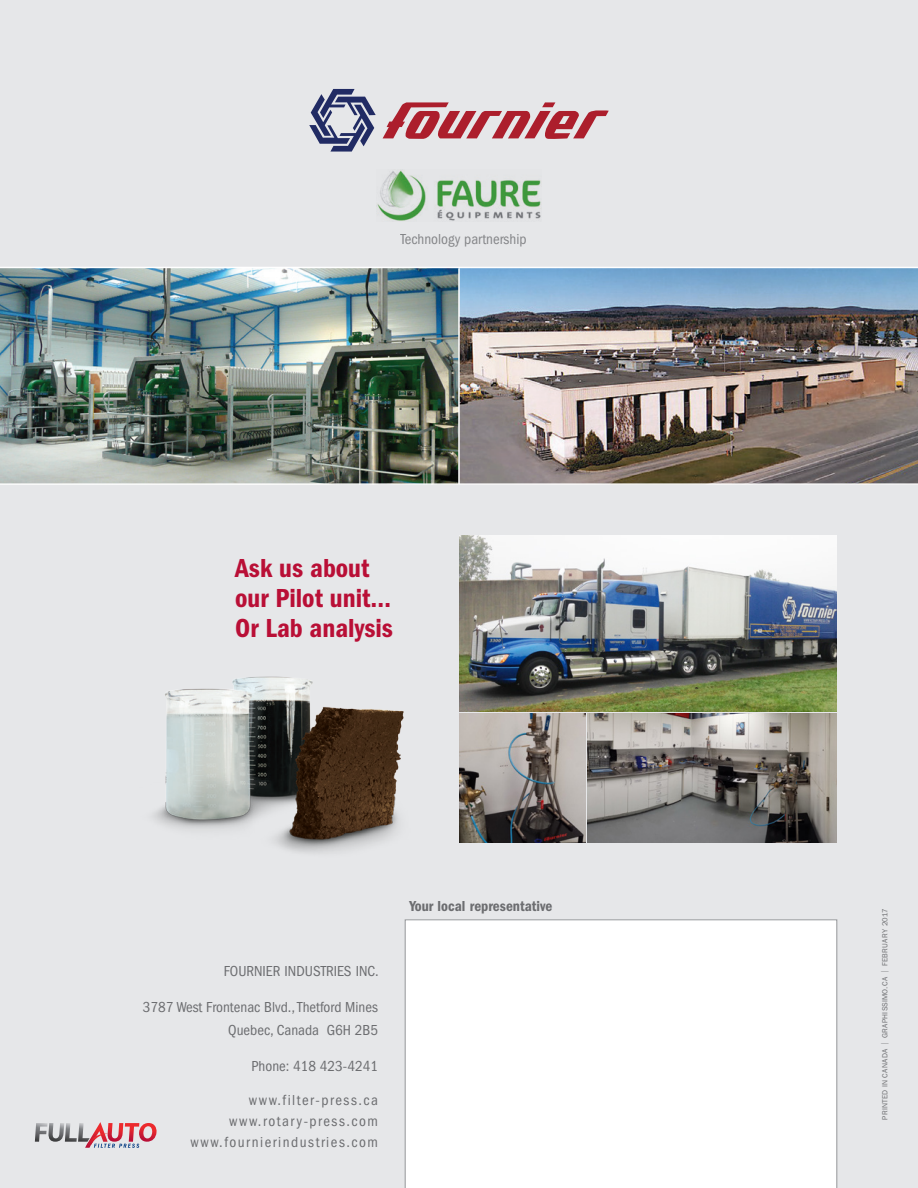
<style>
.page{position:relative;width:918px;height:1188px;background:#e6e7e9}
.page>*{position:absolute;margin:0;border:0;box-sizing:border-box;transform-origin:0 0}
.t1{font:600 condensed 27px/30px "Franklin Gothic";color:#b90f36}
.t2{font:condensed 15px/22.5px "Franklin Gothic";color:#6c6d70;text-align:right}
.t3{font:condensed 15px/21px "Franklin Gothic";letter-spacing:.1em;color:#6c6d70;text-align:right}
.t4{font:600 condensed 15px "Franklin Gothic";color:#6c6d70}
.t5{font:7.5px "Franklin Gothic";color:#6c6d70}
</style>
<div class="page">
<img style="left:460px;top:536px;width:377px;height:176px">
<img style="left:588px;top:713px;width:249px;height:129px">
<img style="left:460px;top:713px;width:126px;height:129px">
<img style="left:12px;top:268px;width:906px;height:215px">
<div style="left:405px;top:920px;width:432px;height:268px;background:#fff"></div>
<hr style="left:458px;top:268px;width:2px;height:216px;background:#fff">
<hr style="left:0;top:267px;width:918px;height:1px;background:#fff">
<hr style="left:0;top:483px;width:918px;height:2px;background:#fff">
<svg style="left:309px;top:89px;width:67px;height:63px"></svg>
<svg style="left:383px;top:102px;width:226px;height:37px"></svg>
<img style="left:377px;top:170px;width:164px;height:51px">
<svg style="left:0;top:268px;width:12px;height:216px;background:#869b9e"></svg>
<svg style="left:35px;top:1122px;width:122px;height:26px"></svg>
<img style="left:153px;top:676px;width:259px;height:246px">
<p class="t2" style="left:400px;top:228px;width:128px">Technology partnership</p>
<h1 class="t1" style="left:235px;top:553px;width:159px">Ask us about our Pilot unit…<br>Or Lab analysis</h1>
<p class="t2" style="left:224px;top:960px;width:156px">FOURNIER INDUSTRIES INC.</p>
<p class="t2" style="left:143px;top:996px;width:237px">3787 West Frontenac Blvd., Thetford Mines<br>Quebec, Canada G6H 2B5</p>
<p class="t2" style="left:251px;top:1055px;width:128px">Phone: 418 423-4241</p>
<p class="t3" style="left:191px;top:1090px;width:189px">www.filter-press.ca www.rotary-press.com www.fournierindustries.com</p>
<p class="t4" style="left:409px;top:897px;width:144px">Your local representative</p>
<p class="t5" style="left:881px;top:1120px;width:213px;rotate:-90deg">PRINTED IN CANADA | GRAPHISSIMO.CA | FEBRUARY 2017</p>
</div>
